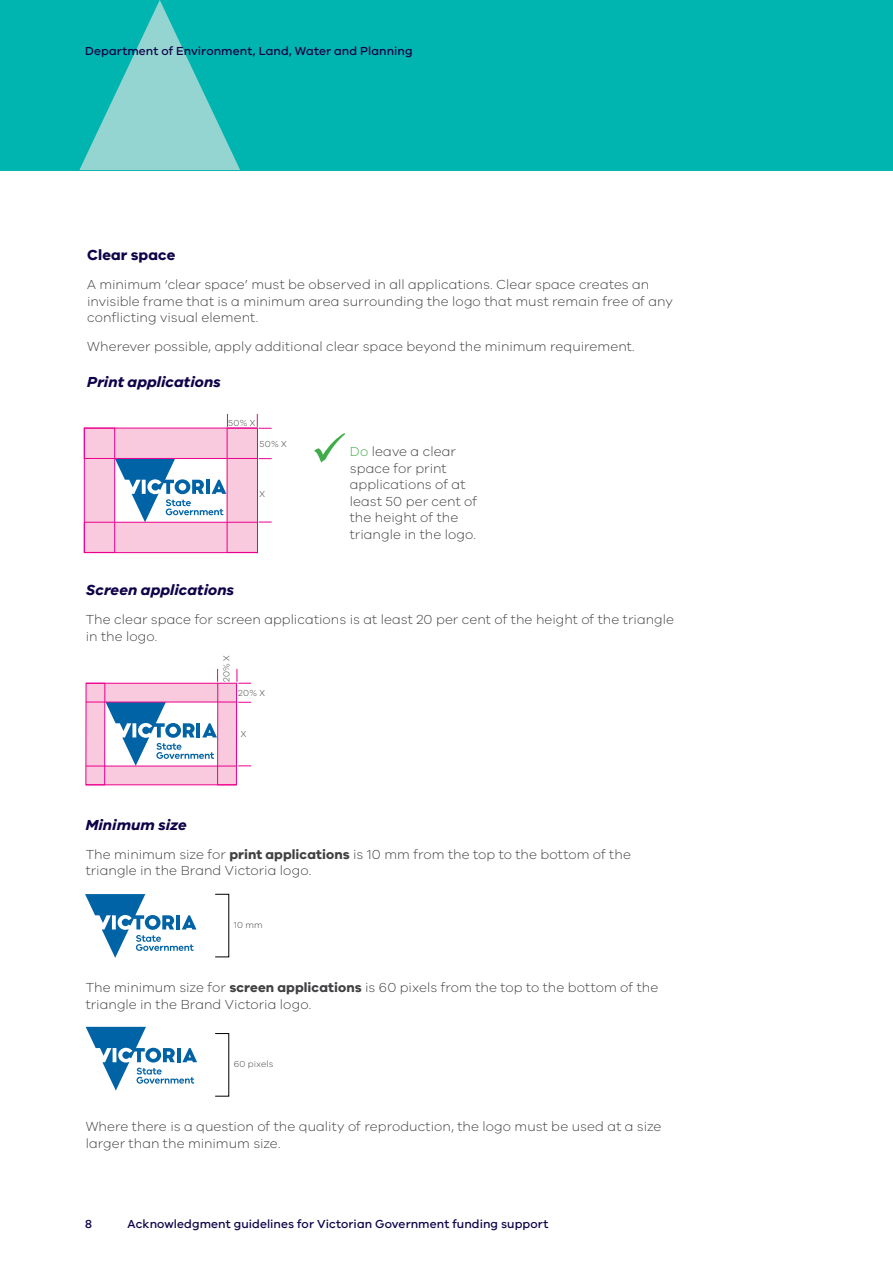
<style>
.page{position:relative;width:893px;height:1263px;background:#fff}
.page>*{position:absolute;margin:0;border:0;box-sizing:border-box;transform-origin:0 0}
.t1{font:italic 700 15px "VIC";color:#100249}
.t2{font:700 15px "VIC";letter-spacing:.005em;color:#100249}
.t3{font:300 13.5px/16.5px "VIC";letter-spacing:.005em;color:#414042}
.t4{font:500 12px "VIC";letter-spacing:.005em;color:#100249}
.t5{font:300 9px "VIC";letter-spacing:.025em;color:#414042}
.s1{color:#40ad4a}
.s2{font-weight:700}
</style>
<div class="page">
<div style="left:0;top:0;width:893px;height:170px;background:#00b5af"></div>
<svg style="left:79px;top:0;width:161px;height:170px"></svg>
<div style="left:86px;top:683px;width:151px;height:102px;background:#f9c9de"></div>
<div style="left:86px;top:683px;width:19px;height:102px;border:1px solid #ec008c"></div>
<svg style="left:106px;top:669px;width:145px;height:115px"></svg>
<hr style="left:86px;top:784px;width:151px;height:1px;background:#ec008c">
<hr style="left:86px;top:766px;width:151px;height:1px;background:#ec008c">
<svg style="left:86px;top:1027px;width:111px;height:63px"></svg>
<svg style="left:314px;top:433px;width:31px;height:29px"></svg>
<div style="left:84px;top:428px;width:174px;height:125px;background:#f9c9de"></div>
<svg style="left:115px;top:459px;width:111px;height:63px"></svg>
<div style="left:84px;top:428px;width:174px;height:31px;border:1px solid #ec008c"></div>
<div style="left:84px;top:522px;width:174px;height:31px;border:1px solid #ec008c"></div>
<div style="left:84px;top:428px;width:31px;height:125px;border:1px solid #ec008c"></div>
<div style="left:227px;top:428px;width:31px;height:125px;border:1px solid #ec008c"></div>
<svg style="left:227px;top:414px;width:1px;height:13px"></svg>
<svg style="left:257px;top:414px;width:15px;height:15px"></svg>
<svg style="left:259px;top:458px;width:13px;height:1px"></svg>
<svg style="left:259px;top:522px;width:13px;height:1px"></svg>
<svg style="left:85px;top:894px;width:111px;height:64px"></svg>
<p class="t4" style="left:85px;top:43px;width:329px">Department of Environment, Land, Water and Planning</p>
<p class="t2" style="left:87px;top:246px;width:90px">Clear space</p>
<p class="t3" style="left:87px;top:276px;width:587px">A minimum ‘clear space’ must be observed in all applications. Clear space creates an invisible frame that is a minimum area surrounding the logo that must remain free of any conflicting visual element.</p>
<p class="t3" style="left:87px;top:338px;width:549px">Wherever possible, apply additional clear space beyond the minimum requirement.</p>
<p class="t1" style="left:87px;top:372px;width:135px">Print applications</p>
<p class="t5" style="left:228px;top:417px;width:29px">50% X</p>
<p class="t5" style="left:260px;top:438px;width:29px">50% X</p>
<p class="t5" style="left:260px;top:488px;width:7px">X</p>
<p class="t3" style="left:350px;top:443px;width:129px"><span class="s1">Do</span> leave a clear space for print applications of at least 50 per cent of the height of the triangle in the logo.</p>
<p class="t1" style="left:86px;top:580px;width:150px">Screen applications</p>
<p class="t3" style="left:86px;top:611px;width:590px">The clear space for screen applications is at least 20 per cent of the height of the triangle in the logo.</p>
<p class="t5" style="left:221px;top:682px;width:28px;rotate:-90deg">20% X</p>
<p class="t5" style="left:238px;top:687px;width:28px">20% X</p>
<p class="t5" style="left:241px;top:728px;width:7px">X</p>
<p class="t1" style="left:86px;top:815px;width:103px">Minimum size</p>
<p class="t3" style="left:86px;top:845px;width:547px">The minimum size for <span class="s2">print applications</span> is 10 mm from the top to the bottom of the triangle in the Brand Victoria logo.</p>
<p class="t5" style="left:234px;top:919px;width:30px">10 mm</p>
<p class="t3" style="left:86px;top:979px;width:574px">The minimum size for <span class="s2">screen applications</span> is 60 pixels from the top to the bottom of the triangle in the Brand Victoria logo.</p>
<p class="t5" style="left:234px;top:1058px;width:41px">60 pixels</p>
<p class="t3" style="left:86px;top:1118px;width:577px">Where there is a question of the quality of reproduction, the logo must be used at a size larger than the minimum size.</p>
<p class="t4" style="left:85px;top:1217px;width:8px">8</p>
<p class="t4" style="left:128px;top:1217px;width:422px">Acknowledgment guidelines for Victorian Government funding support</p>
</div>
